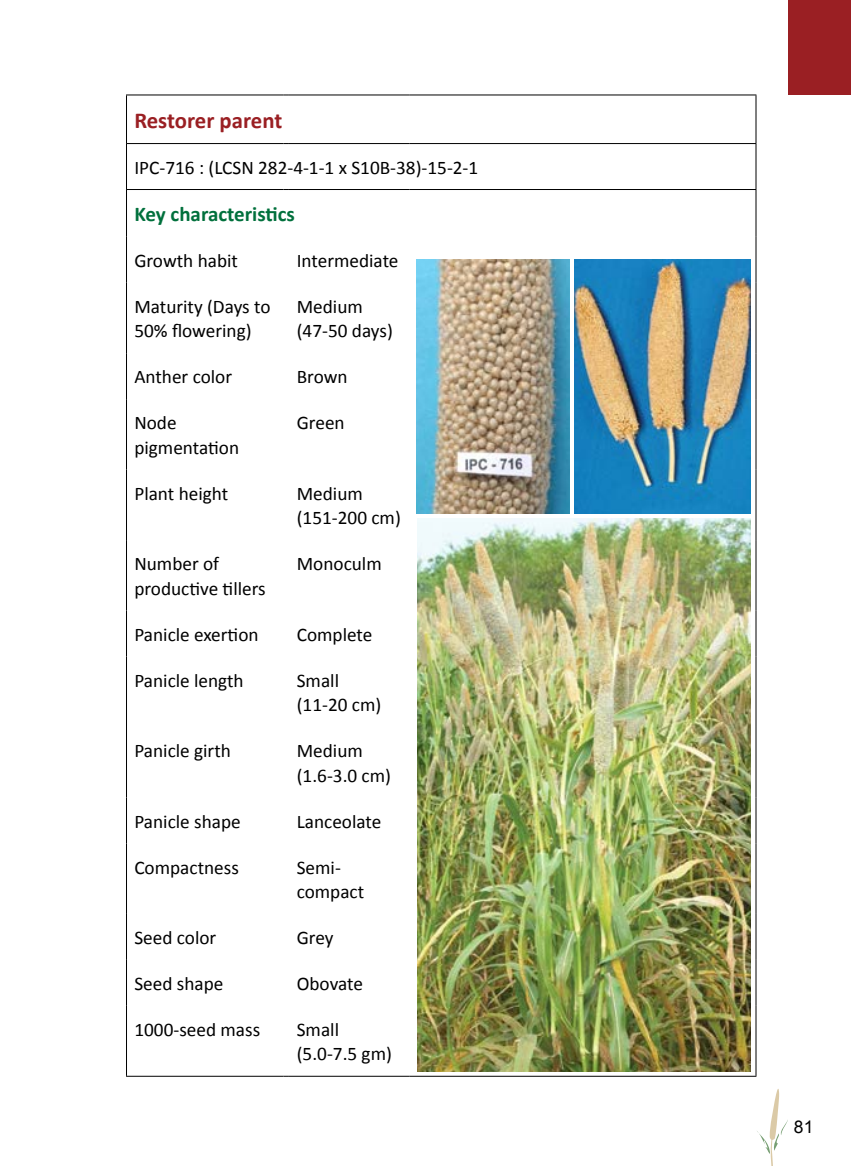
<style>
.page{position:relative;width:851px;height:1166px;background:#fff}
.page>*{position:absolute;margin:0;border:0;box-sizing:border-box;transform-origin:0 0}
.t1{font:700 22.75px "Calibri";letter-spacing:-.005em;color:#9a1f23}
.t2{font:700 21px "Calibri";color:#00703c}
.t3{font:19.25px/24.5px "Calibri";color:#000}
.t4{font:17.5px "Arial";color:#000}
</style>
<div class="page">
<svg style="left:757px;top:1089px;width:31px;height:77px"></svg>
<div style="left:788px;top:0;width:62px;height:94px;background:#9a1f23"></div>
<hr style="left:126px;top:94px;width:158px;height:1px;background:#000">
<hr style="left:126px;top:95px;width:1px;height:48px;background:#000">
<hr style="left:289px;top:94px;width:121px;height:1px;background:#000">
<hr style="left:410px;top:94px;width:346px;height:1px;background:#000">
<hr style="left:755px;top:95px;width:1px;height:48px;background:#000">
<hr style="left:126px;top:143px;width:158px;height:1px;background:#000">
<hr style="left:126px;top:144px;width:1px;height:45px;background:#000">
<hr style="left:289px;top:143px;width:121px;height:1px;background:#000">
<hr style="left:410px;top:143px;width:346px;height:1px;background:#000">
<hr style="left:755px;top:144px;width:1px;height:45px;background:#000">
<hr style="left:126px;top:190px;width:1px;height:47px;background:#000">
<hr style="left:755px;top:190px;width:1px;height:47px;background:#000">
<hr style="left:126px;top:189px;width:158px;height:1px;background:#000">
<hr style="left:289px;top:189px;width:121px;height:1px;background:#000">
<hr style="left:410px;top:189px;width:346px;height:1px;background:#000">
<hr style="left:126px;top:237px;width:1px;height:46px;background:#000">
<hr style="left:755px;top:237px;width:1px;height:46px;background:#000">
<hr style="left:126px;top:283px;width:1px;height:70px;background:#000">
<hr style="left:755px;top:283px;width:1px;height:70px;background:#000">
<hr style="left:126px;top:353px;width:1px;height:46px;background:#000">
<hr style="left:755px;top:353px;width:1px;height:46px;background:#000">
<hr style="left:126px;top:399px;width:1px;height:70px;background:#000">
<hr style="left:755px;top:399px;width:1px;height:70px;background:#000">
<hr style="left:126px;top:469px;width:1px;height:71px;background:#000">
<hr style="left:755px;top:469px;width:1px;height:71px;background:#000">
<hr style="left:126px;top:540px;width:1px;height:70px;background:#000">
<hr style="left:755px;top:540px;width:1px;height:70px;background:#000">
<hr style="left:126px;top:610px;width:1px;height:46px;background:#000">
<hr style="left:755px;top:610px;width:1px;height:46px;background:#000">
<hr style="left:126px;top:656px;width:1px;height:71px;background:#000">
<hr style="left:755px;top:656px;width:1px;height:71px;background:#000">
<hr style="left:126px;top:727px;width:1px;height:70px;background:#000">
<hr style="left:755px;top:727px;width:1px;height:70px;background:#000">
<hr style="left:126px;top:797px;width:1px;height:46px;background:#000">
<hr style="left:755px;top:797px;width:1px;height:46px;background:#000">
<hr style="left:126px;top:843px;width:1px;height:71px;background:#000">
<hr style="left:755px;top:843px;width:1px;height:71px;background:#000">
<hr style="left:126px;top:914px;width:1px;height:45px;background:#000">
<hr style="left:755px;top:914px;width:1px;height:45px;background:#000">
<hr style="left:126px;top:959px;width:1px;height:46px;background:#000">
<hr style="left:755px;top:959px;width:1px;height:46px;background:#000">
<hr style="left:126px;top:1005px;width:1px;height:70px;background:#000">
<hr style="left:126px;top:1075px;width:158px;height:1px;background:#000">
<hr style="left:289px;top:1075px;width:121px;height:1px;background:#000">
<hr style="left:410px;top:1075px;width:346px;height:1px;background:#000">
<hr style="left:755px;top:1005px;width:1px;height:70px;background:#000">
<img style="left:575px;top:259px;width:175px;height:254px">
<img style="left:417px;top:518px;width:333px;height:553px">
<img style="left:417px;top:259px;width:152px;height:254px">
<p class="t1" style="left:134px;top:106px;width:149px">Restorer parent</p>
<p class="t3" style="left:134px;top:155px;width:345px">IPC-716 : (LCSN 282-4-1-1 x S10B-38)-15-2-1</p>
<p class="t2" style="left:134px;top:201px;width:162px">Key characteristics</p>
<p class="t3" style="left:134px;top:248px;width:105px">Growth habit</p>
<p class="t3" style="left:297px;top:248px;width:103px">Intermediate</p>
<p class="t3" style="left:134px;top:294px;width:138px">Maturity (Days to<br>50% flowering)</p>
<p class="t3" style="left:297px;top:294px;width:97px">Medium (47-50 days)</p>
<p class="t3" style="left:134px;top:365px;width:99px">Anther color</p>
<p class="t3" style="left:297px;top:365px;width:52px">Brown</p>
<p class="t3" style="left:134px;top:411px;width:106px">Node pigmentation</p>
<p class="t3" style="left:297px;top:411px;width:49px">Green</p>
<p class="t3" style="left:134px;top:481px;width:95px">Plant height</p>
<p class="t3" style="left:297px;top:481px;width:105px">Medium (151-200 cm)</p>
<p class="t3" style="left:134px;top:551px;width:133px">Number of productive tillers</p>
<p class="t3" style="left:297px;top:551px;width:86px">Monoculm</p>
<p class="t3" style="left:134px;top:622px;width:126px">Panicle exertion</p>
<p class="t3" style="left:297px;top:622px;width:77px">Complete</p>
<p class="t3" style="left:134px;top:668px;width:111px">Panicle length</p>
<p class="t3" style="left:297px;top:668px;width:86px">Small (11-20 cm)</p>
<p class="t3" style="left:134px;top:738px;width:98px">Panicle girth</p>
<p class="t3" style="left:297px;top:738px;width:96px">Medium (1.6-3.0 cm)</p>
<p class="t3" style="left:134px;top:809px;width:108px">Panicle shape</p>
<p class="t3" style="left:297px;top:809px;width:86px">Lanceolate</p>
<p class="t3" style="left:134px;top:855px;width:106px">Compactness</p>
<p class="t3" style="left:297px;top:855px;width:69px">Semi&shy;compact</p>
<p class="t3" style="left:134px;top:925px;width:83px">Seed color</p>
<p class="t3" style="left:297px;top:925px;width:38px">Grey</p>
<p class="t3" style="left:134px;top:971px;width:91px">Seed shape</p>
<p class="t3" style="left:297px;top:971px;width:68px">Obovate</p>
<p class="t3" style="left:134px;top:1017px;width:127px">1000-seed mass</p>
<p class="t3" style="left:297px;top:1017px;width:97px">Small (5.0-7.5 gm)</p>
<p class="t4" style="left:794px;top:1114px;width:21px">81</p>
</div>
